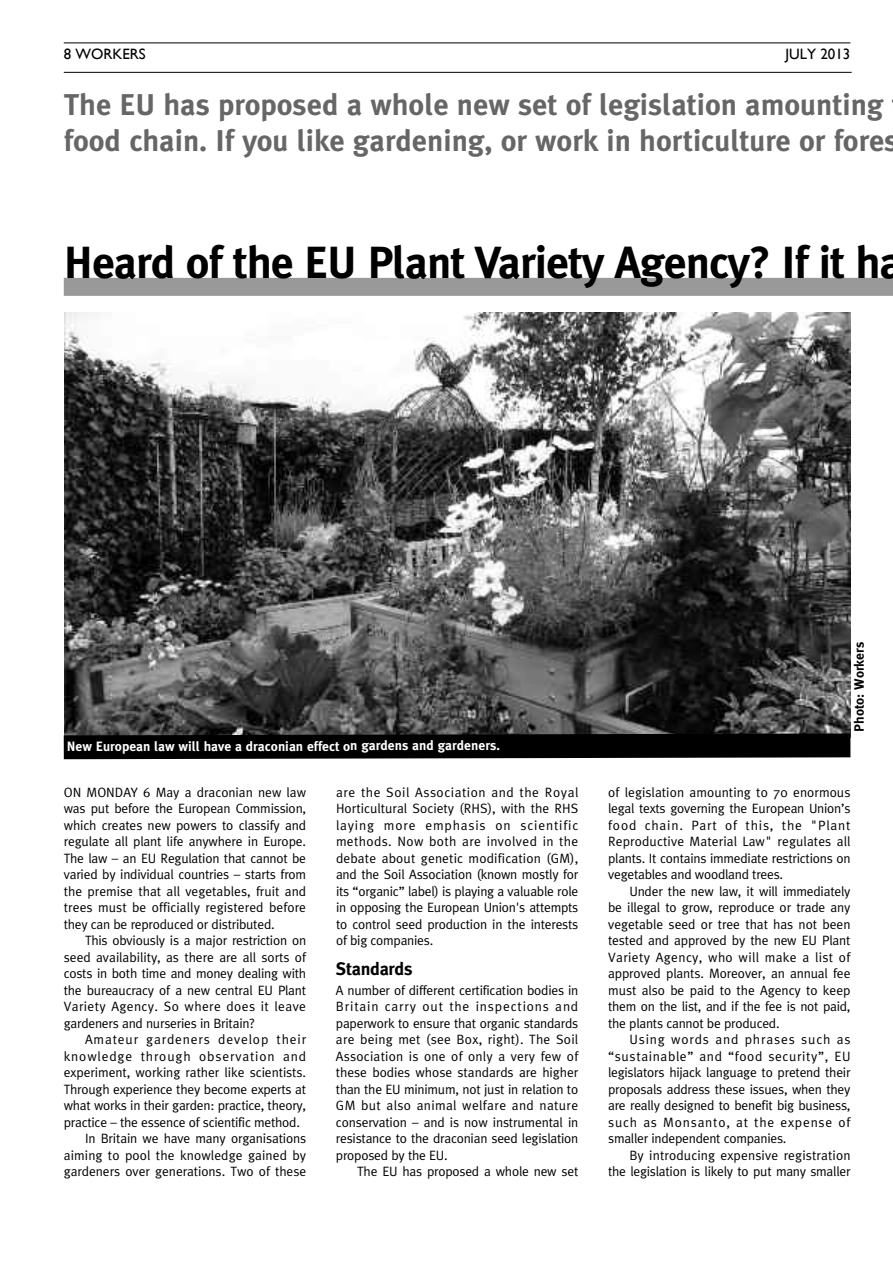
<style>
.page{position:relative;width:893px;height:1263px;background:#fff}
.page>*{position:absolute;margin:0;border:0;box-sizing:border-box;transform-origin:0 0}
.t1{font:700 45px "Meta Plus";letter-spacing:-.025em;color:#000}
.t2{font:700 30px/36px "Meta Plus";color:#666}
.t3{font:700 18px "Meta Plus";letter-spacing:-.02em;color:#000}
.t4{font:15px "Gill Sans";color:#000}
.t5{font:13.5px/16.5px "Meta Plus";letter-spacing:-.02em;color:#000;text-align:justify}
.t6{font:700 13.5px "Meta Plus";color:#fff}
.t7{font:13.5px "Meta Plus";letter-spacing:.06em;color:#000}
.t8{font:13.5px "Meta Plus";letter-spacing:.005em;color:#000}
.t9{font:700 13.5px "Meta Plus";color:#000}
</style>
<div class="page">
<hr style="left:64px;top:43px;width:786px;height:1px;background:#000">
<hr style="left:64px;top:72px;width:788px;height:1px;background:#000">
<div style="left:64px;top:278px;width:829px;height:18px;background:#999"></div>
<img style="left:64px;top:313px;width:786px;height:420px">
<svg style="left:64px;top:733px;width:786px;height:26px;background:#0b0b0b"></svg>
<p class="t4" style="left:64px;top:45px;width:83px">8 WORKERS</p>
<p class="t4" style="left:785px;top:45px;width:66px">JULY 2013</p>
<h2 class="t2" style="left:64px;top:90px;width:836px">The EU has proposed a whole new set of legislation amounting food chain. If you like gardening, or work in horticulture or fores</h2>
<h1 class="t1" style="left:64px;top:247px;width:840px">Heard of the EU Plant Variety Agency? If it ha</h1>
<p class="t6" style="left:67px;top:741px;width:435px">New European law will have a draconian effect on gardens and gardeners.</p>
<p class="t5" style="left:64px;top:785px;width:244px">ON MONDAY 6 May a draconian new law was put before the European Commission, which creates new powers to classify and regulate all plant life anywhere in Europe.<br>The law – an EU Regulation that cannot be varied by individual countries – starts from the premise that all vegetables, fruit and trees must be officially registered before they can be reproduced or distributed.</p>
<p class="t5" style="left:64px;top:933px;width:244px;text-indent:21px">This obviously is a major restriction on seed availability, as there are all sorts of costs in both time and money dealing with the bureaucracy of a new central EU Plant Variety Agency. So where does it leave gardeners and nurseries in Britain?</p>
<p class="t7" style="left:85px;top:1035px;width:223px">Amateur gardeners develop their</p>
<p class="t7" style="left:64px;top:1051px;width:244px">knowledge through observation and</p>
<p class="t5" style="left:64px;top:1065px;width:244px">experiment, working rather like scientists.</p>
<p class="t5" style="left:64px;top:1082px;width:244px">Through experience they become experts at</p>
<p class="t5" style="left:64px;top:1098px;width:244px">what works in their garden: practice, theory,</p>
<p class="t5" style="left:64px;top:1115px;width:238px">practice – the essence of scientific method.</p>
<p class="t5" style="left:85px;top:1131px;width:223px">In Britain we have many organisations</p>
<p class="t8" style="left:64px;top:1150px;width:244px">aiming to pool the knowledge gained by</p>
<p class="t5" style="left:64px;top:1164px;width:244px">gardeners over generations. Two of these</p>
<p class="t5" style="left:336px;top:785px;width:244px">are the Soil Association and the Royal Horticultural Society (RHS), with the RHS laying more emphasis on scientific methods. Now both are involved in the debate about genetic modification (GM), and the Soil Association (known mostly for its “organic” label) is playing a valuable role in opposing the European Union's attempts to control seed production in the interests of big companies.</p>
<h3 class="t3" style="left:336px;top:962px;width:78px">Standards</h3>
<p class="t5" style="left:336px;top:983px;width:244px">A number of different certification bodies in Britain carry out the inspections and paperwork to ensure that organic standards are being met (see Box, right). The Soil Association is one of only a very few of these bodies whose standards are higher than the EU minimum, not just in relation to GM but also animal welfare and nature conservation – and is now instrumental in resistance to the draconian seed legislation proposed by the EU.</p>
<p class="t5" style="left:357px;top:1164px;width:223px">The EU has proposed a whole new set</p>
<p class="t9" style="left:854px;top:732px;width:92px;rotate:-90deg">Photo: Workers</p>
<p class="t5" style="left:608px;top:785px;width:244px">of legislation amounting to 70 enormous legal texts governing the European Union’s food chain. Part of this, the "Plant Reproductive Material Law" regulates all plants. It contains immediate restrictions on vegetables and woodland trees.</p>
<p class="t5" style="left:608px;top:884px;width:244px;text-indent:21px">Under the new law, it will immediately be illegal to grow, reproduce or trade any vegetable seed or tree that has not been tested and approved by the new EU Plant Variety Agency, who will make a list of approved plants. Moreover, an annual fee must also be paid to the Agency to keep them on the list, and if the fee is not paid, the plants cannot be produced.</p>
<p class="t5" style="left:608px;top:1032px;width:244px;text-indent:21px">Using words and phrases such as “sustainable” and “food security”, EU legislators hijack language to pretend their proposals address these issues, when they are really designed to benefit big business, such as Monsanto, at the expense of smaller independent companies.</p>
<p class="t5" style="left:608px;top:1148px;width:244px;text-align:right">By introducing expensive registration the legislation is likely to put many smaller</p>
</div>
